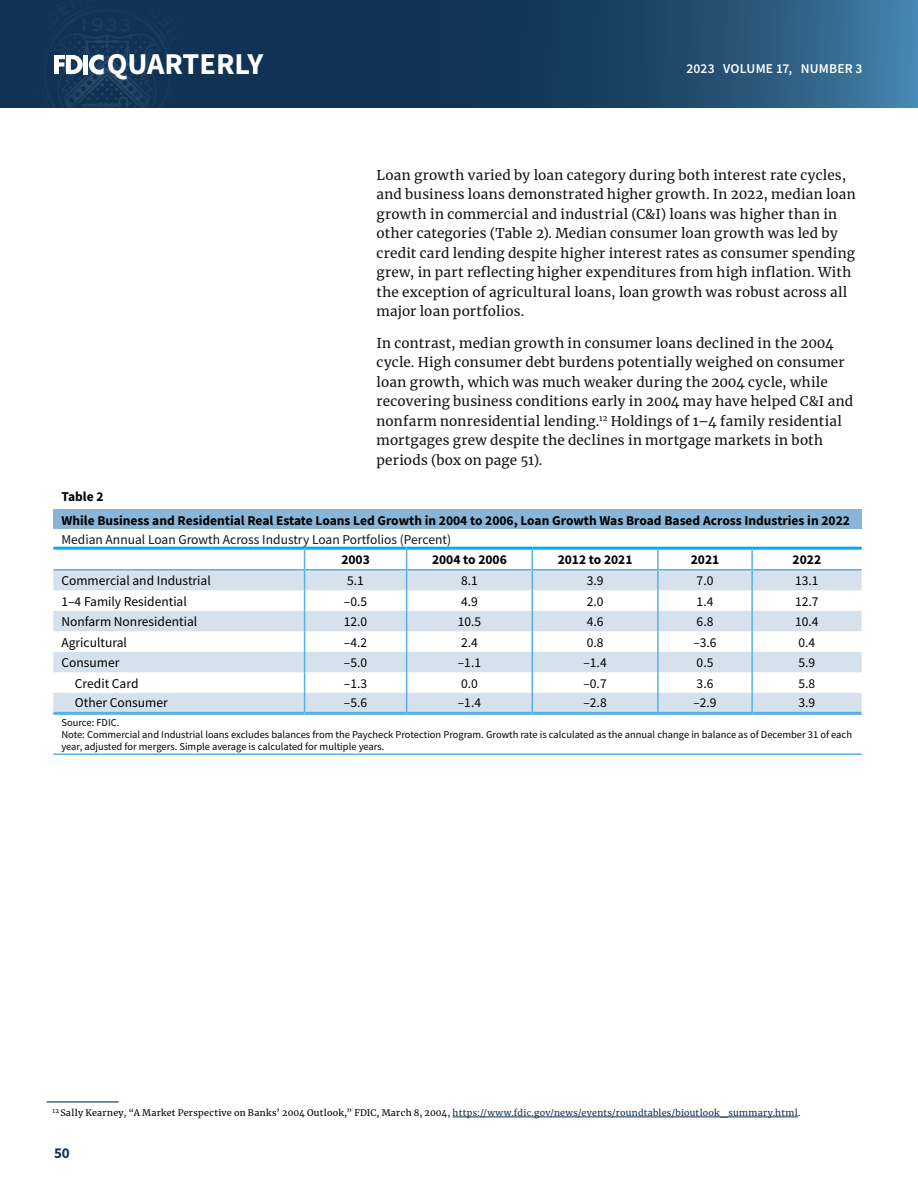
<style>
.page{position:relative;width:918px;height:1188px;background:#fff}
.page>*{position:absolute;margin:0;border:0;box-sizing:border-box;transform-origin:0 0}
.t1{font:700 30.3px "Source Sans Pro";color:#fff}
.t2{font:700 15px "Source Sans Pro";color:#103355}
.Bodynorm_table{font:13.5px/19.5px "Merriweather";letter-spacing:.015em;color:#141414}
.Table_featured_artic{font:13.5px "Source Sans Pro";color:#000}
.No_Spacing{font:700 13.5px "Source Sans Pro";color:#000}
.No_Spacing-2{font:13.5px "Source Sans Pro";color:#141414}
.t3{font:600 13.5px "Source Sans Pro";letter-spacing:.015em;color:#fff}
.No_Spacing-3{font:10.5px/12px "Source Sans Pro";color:#000}
.footnote_NEW{font:9px "Merriweather";letter-spacing:.03em;color:#000}
.s1{color:#103355}
</style>
<div class="page">
<svg style="left:0;top:0;width:918px;height:108px;background:#1c4569"></svg>
<svg style="left:12px;top:0;width:190px;height:108px;background:#1a3b5c"></svg>
<hr style="left:47px;top:1101px;width:72px;height:1px;background:#103355">
<hr style="left:453px;top:1117px;width:345px;height:1px;background:#103355">
<div style="left:53px;top:510px;width:809px;height:19px;background:#88b5d8"></div>
<svg style="left:53px;top:571px;width:809px;height:141px;fill:#d5e1ec"></svg>
<hr style="left:53px;top:547px;width:252px;height:3px;background:#00aeef">
<hr style="left:305px;top:547px;width:102px;height:3px;background:#00aeef">
<hr style="left:407px;top:547px;width:125px;height:3px;background:#00aeef">
<hr style="left:532px;top:547px;width:126px;height:3px;background:#00aeef">
<hr style="left:658px;top:547px;width:94px;height:3px;background:#00aeef">
<hr style="left:752px;top:547px;width:110px;height:3px;background:#00aeef">
<hr style="left:53px;top:753px;width:252px;height:2px;background:#57b1e4">
<hr style="left:305px;top:753px;width:102px;height:2px;background:#57b1e4">
<hr style="left:407px;top:753px;width:125px;height:2px;background:#57b1e4">
<hr style="left:532px;top:753px;width:126px;height:2px;background:#57b1e4">
<hr style="left:658px;top:753px;width:94px;height:2px;background:#57b1e4">
<hr style="left:752px;top:753px;width:110px;height:2px;background:#57b1e4">
<hr style="left:53px;top:569px;width:252px;height:2px;background:#57b1e4">
<hr style="left:305px;top:569px;width:102px;height:2px;background:#57b1e4">
<hr style="left:407px;top:569px;width:125px;height:2px;background:#57b1e4">
<hr style="left:532px;top:569px;width:126px;height:2px;background:#57b1e4">
<hr style="left:658px;top:569px;width:94px;height:2px;background:#57b1e4">
<hr style="left:752px;top:569px;width:110px;height:2px;background:#57b1e4">
<hr style="left:53px;top:712px;width:252px;height:3px;background:#57b1e4">
<hr style="left:305px;top:712px;width:102px;height:3px;background:#57b1e4">
<hr style="left:407px;top:712px;width:125px;height:3px;background:#57b1e4">
<hr style="left:532px;top:712px;width:126px;height:3px;background:#57b1e4">
<hr style="left:658px;top:712px;width:94px;height:3px;background:#57b1e4">
<hr style="left:752px;top:712px;width:110px;height:3px;background:#57b1e4">
<svg style="left:657px;top:550px;width:2px;height:40px"></svg>
<svg style="left:751px;top:550px;width:2px;height:40px"></svg>
<hr style="left:657px;top:590px;width:2px;height:21px;background:#57b1e4">
<hr style="left:751px;top:590px;width:2px;height:21px;background:#57b1e4">
<hr style="left:657px;top:611px;width:2px;height:20px;background:#57b1e4">
<hr style="left:751px;top:611px;width:2px;height:20px;background:#57b1e4">
<hr style="left:657px;top:631px;width:2px;height:21px;background:#57b1e4">
<hr style="left:751px;top:631px;width:2px;height:21px;background:#57b1e4">
<hr style="left:657px;top:652px;width:2px;height:20px;background:#57b1e4">
<hr style="left:751px;top:652px;width:2px;height:20px;background:#57b1e4">
<hr style="left:657px;top:672px;width:2px;height:21px;background:#57b1e4">
<hr style="left:751px;top:672px;width:2px;height:21px;background:#57b1e4">
<svg style="left:304px;top:550px;width:1px;height:162px"></svg>
<svg style="left:406px;top:550px;width:1px;height:162px"></svg>
<svg style="left:532px;top:550px;width:1px;height:162px"></svg>
<svg style="left:657px;top:693px;width:2px;height:19px"></svg>
<svg style="left:751px;top:693px;width:2px;height:19px"></svg>
<h1 class="t1" style="left:107px;top:43px;width:158px">QUARTERLY</h1>
<p class="t3" style="left:687px;top:60px;width:178px">2023 VOLUME 17, NUMBER 3</p>
<p class="Bodynorm_table" style="left:377px;top:165px;width:481px">Loan growth varied by loan category during both interest rate cycles, and business loans demonstrated higher growth. In 2022, median loan growth in commercial and industrial (C&amp;I) loans was higher than in other categories (Table 2). Median consumer loan growth was led by credit card lending despite higher interest rates as consumer spending grew, in part reflecting higher expenditures from high inflation. With the exception of agricultural loans, loan growth was robust across all major loan portfolios.</p>
<p class="Bodynorm_table" style="left:377px;top:333px;width:478px">In contrast, median growth in consumer loans declined in the 2004 cycle. High consumer debt burdens potentially weighed on consumer loan growth, which was much weaker during the 2004 cycle, while recovering business conditions early in 2004 may have helped C&amp;I and nonfarm nonresidential lending.<sup>12</sup> Holdings of 1–4 family residential mortgages grew despite the declines in mortgage markets in both periods (box on page 51).</p>
<p class="No_Spacing" style="left:61px;top:487px;width:44px">Table 2</p>
<p class="No_Spacing" style="left:61px;top:511px;width:790px">While Business and Residential Real Estate Loans Led Growth in 2004 to 2006, Loan Growth Was Broad Based Across Industries in 2022</p>
<p class="No_Spacing-2" style="left:61px;top:531px;width:391px">Median Annual Loan Growth Across Industry Loan Portfolios (Percent)</p>
<p class="No_Spacing" style="left:341px;top:550px;width:30px">2003</p>
<p class="No_Spacing" style="left:432px;top:550px;width:76px">2004 to 2006</p>
<p class="No_Spacing" style="left:558px;top:550px;width:76px">2012 to 2021</p>
<p class="No_Spacing" style="left:691px;top:550px;width:30px">2021</p>
<p class="No_Spacing" style="left:793px;top:550px;width:30px">2022</p>
<p class="Table_featured_artic" style="left:61px;top:572px;width:151px">Commercial and Industrial</p>
<p class="Table_featured_artic" style="left:347px;top:572px;width:18px">5.1</p>
<p class="Table_featured_artic" style="left:461px;top:572px;width:18px">8.1</p>
<p class="Table_featured_artic" style="left:587px;top:572px;width:18px">3.9</p>
<p class="Table_featured_artic" style="left:697px;top:572px;width:18px">7.0</p>
<p class="Table_featured_artic" style="left:795px;top:572px;width:25px">13.1</p>
<p class="Table_featured_artic" style="left:61px;top:593px;width:127px">1–4 Family Residential</p>
<p class="Table_featured_artic" style="left:344px;top:593px;width:25px">–0.5</p>
<p class="Table_featured_artic" style="left:461px;top:593px;width:18px">4.9</p>
<p class="Table_featured_artic" style="left:587px;top:593px;width:18px">2.0</p>
<p class="Table_featured_artic" style="left:697px;top:593px;width:18px">1.4</p>
<p class="Table_featured_artic" style="left:795px;top:593px;width:25px">12.7</p>
<p class="Table_featured_artic" style="left:61px;top:613px;width:137px">Nonfarm Nonresidential</p>
<p class="Table_featured_artic" style="left:344px;top:613px;width:25px">12.0</p>
<p class="Table_featured_artic" style="left:458px;top:613px;width:25px">10.5</p>
<p class="Table_featured_artic" style="left:587px;top:613px;width:18px">4.6</p>
<p class="Table_featured_artic" style="left:697px;top:613px;width:18px">6.8</p>
<p class="Table_featured_artic" style="left:795px;top:613px;width:25px">10.4</p>
<p class="Table_featured_artic" style="left:61px;top:634px;width:67px">Agricultural</p>
<p class="Table_featured_artic" style="left:344px;top:634px;width:25px">–4.2</p>
<p class="Table_featured_artic" style="left:461px;top:634px;width:18px">2.4</p>
<p class="Table_featured_artic" style="left:587px;top:634px;width:18px">0.8</p>
<p class="Table_featured_artic" style="left:693px;top:634px;width:25px">–3.6</p>
<p class="Table_featured_artic" style="left:798px;top:634px;width:18px">0.4</p>
<p class="Table_featured_artic" style="left:61px;top:654px;width:59px">Consumer</p>
<p class="Table_featured_artic" style="left:344px;top:654px;width:25px">–5.0</p>
<p class="Table_featured_artic" style="left:458px;top:654px;width:25px">–1.1</p>
<p class="Table_featured_artic" style="left:583px;top:654px;width:25px">–1.4</p>
<p class="Table_featured_artic" style="left:697px;top:654px;width:18px">0.5</p>
<p class="Table_featured_artic" style="left:798px;top:654px;width:18px">5.9</p>
<p class="Table_featured_artic" style="left:75px;top:675px;width:65px">Credit Card</p>
<p class="Table_featured_artic" style="left:344px;top:675px;width:25px">–1.3</p>
<p class="Table_featured_artic" style="left:461px;top:675px;width:18px">0.0</p>
<p class="Table_featured_artic" style="left:583px;top:675px;width:25px">–0.7</p>
<p class="Table_featured_artic" style="left:697px;top:675px;width:18px">3.6</p>
<p class="Table_featured_artic" style="left:798px;top:675px;width:18px">5.8</p>
<p class="Table_featured_artic" style="left:75px;top:694px;width:94px">Other Consumer</p>
<p class="Table_featured_artic" style="left:344px;top:694px;width:25px">–5.6</p>
<p class="Table_featured_artic" style="left:458px;top:694px;width:25px">–1.4</p>
<p class="Table_featured_artic" style="left:583px;top:694px;width:25px">–2.8</p>
<p class="Table_featured_artic" style="left:693px;top:694px;width:25px">–2.9</p>
<p class="Table_featured_artic" style="left:798px;top:694px;width:18px">3.9</p>
<p class="No_Spacing-3" style="left:61px;top:716px;width:60px">Source: FDIC.</p>
<p class="No_Spacing-3" style="left:61px;top:728px;width:792px">Note: Commercial and Industrial loans excludes balances from the Paycheck Protection Program. Growth rate is calculated as the annual change in balance as of December 31 of each year, adjusted for mergers. Simple average is calculated for multiple years.</p>
<p class="footnote_NEW" style="left:53px;top:1107px;width:749px"><sup>12</sup> Sally Kearney, “A Market Perspective on Banks’ 2004 Outlook,” FDIC, March 8, 2004, <span class="s1">https://www.fdic.gov/news/events/roundtables/bioutlook_summary.html</span>.</p>
<p class="t2" style="left:54px;top:1143px;width:17px">50</p>
</div>
